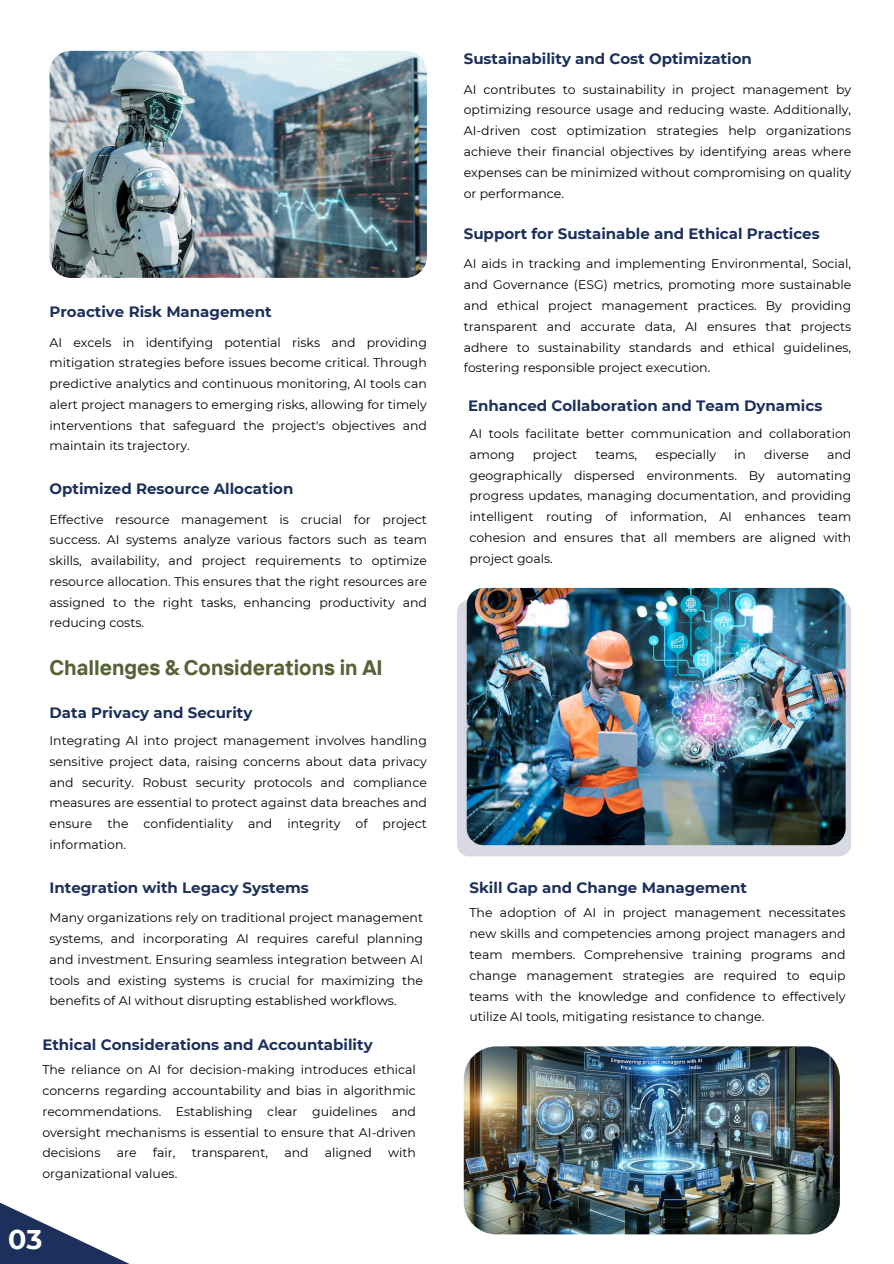
<style>
.page{position:relative;width:894px;height:1264px;background:#fff}
.page>*{position:absolute;margin:0;border:0;box-sizing:border-box;transform-origin:0 0}
.t1{font:700 27px "Montserrat";color:#fff}
.t2{font:700 21px "TT Interphases";color:#576237}
.t3{font:700 15px "Montserrat";color:#1d305b}
.t4{font:12.45px/20.7px "Montserrat";color:#000;text-align:justify}
</style>
<div class="page">
<svg style="left:0;top:1202px;width:128px;height:61px"></svg>
<img style="left:49px;top:51px;width:377px;height:227px;border-radius:21px">
<svg style="left:457px;top:599px;width:393px;height:257px;fill:#d9d9e3"></svg>
<img style="left:466px;top:588px;width:379px;height:257px;border-radius:17px">
<img style="left:463px;top:1046px;width:376px;height:188px;border-radius:33px">
<h2 class="t3" style="left:49px;top:302px;width:223px">Proactive Risk Management</h2>
<p class="t4" style="left:49px;top:332px;width:379px">AI excels in identifying potential risks and providing mitigation strategies before issues become critical. Through predictive analytics and continuous monitoring, AI tools can alert project managers to emerging risks, allowing for timely interventions that safeguard the project's objectives and maintain its trajectory.</p>
<p class="t3" style="left:49px;top:479px;width:245px">Optimized Resource Allocation</p>
<h2 class="t4" style="left:49px;top:509px;width:379px">Effective resource management is crucial for project success. AI systems analyze various factors such as team skills, availability, and project requirements to optimize resource allocation. This ensures that the right resources are assigned to the right tasks, enhancing productivity and reducing costs.</h2>
<p class="t2" style="left:49px;top:654px;width:334px">Challenges &amp; Considerations in AI</p>
<p class="t3" style="left:49px;top:703px;width:204px">Data Privacy and Security</p>
<h2 class="t4" style="left:49px;top:730px;width:379px">Integrating AI into project management involves handling sensitive project data, raising concerns about data privacy and security. Robust security protocols and compliance measures are essential to protect against data breaches and ensure the confidentiality and integrity of project information.</h2>
<h2 class="t3" style="left:49px;top:878px;width:261px">Integration with Legacy Systems</h2>
<h2 class="t4" style="left:49px;top:907px;width:375px">Many organizations rely on traditional project management systems, and incorporating AI requires careful planning and investment. Ensuring seamless integration between AI tools and existing systems is crucial for maximizing the benefits of AI without disrupting established workflows.</h2>
<p class="t3" style="left:42px;top:1035px;width:332px">Ethical Considerations and Accountability</p>
<h2 class="t4" style="left:42px;top:1059px;width:375px">The reliance on AI for decision-making introduces ethical concerns regarding accountability and bias in algorithmic recommendations. Establishing clear guidelines and oversight mechanisms is essential to ensure that AI-driven decisions</h2>
<h2 class="t4" style="left:117px;top:1142px;width:21px">are</h2>
<h2 class="t4" style="left:153px;top:1142px;width:24px">fair,</h2>
<h2 class="t4" style="left:192px;top:1142px;width:78px">transparent,</h2>
<h2 class="t4" style="left:284px;top:1142px;width:26px">and</h2>
<h2 class="t4" style="left:325px;top:1142px;width:48px">aligned</h2>
<h2 class="t4" style="left:388px;top:1142px;width:29px">with</h2>
<h2 class="t4" style="left:42px;top:1163px;width:136px">organizational values.</h2>
<p class="t1" style="left:8px;top:1222px;width:36px">03</p>
<p class="t3" style="left:463px;top:50px;width:290px">Sustainability and Cost Optimization</p>
<h2 class="t4" style="left:463px;top:79px;width:389px">AI contributes to sustainability in project management by optimizing resource usage and reducing waste. Additionally, AI-driven cost optimization strategies help organizations achieve their financial objectives by identifying areas where expenses can be minimized without compromising on quality or performance.</h2>
<p class="t3" style="left:463px;top:224px;width:357px">Support for Sustainable and Ethical Practices</p>
<h2 class="t4" style="left:463px;top:254px;width:389px">AI aids in tracking and implementing Environmental, Social, and Governance (ESG) metrics, promoting more sustainable and ethical project management practices. By providing transparent and accurate data, AI ensures that projects adhere to sustainability standards and ethical guidelines, fostering responsible project execution.</h2>
<h1 class="t3" style="left:468px;top:396px;width:355px">Enhanced Collaboration and Team Dynamics</h1>
<p class="t4" style="left:469px;top:423px;width:383px">AI tools facilitate better communication and collaboration among</p>
<p class="t4" style="left:533px;top:444px;width:46px">project</p>
<p class="t4" style="left:595px;top:444px;width:43px">teams,</p>
<p class="t4" style="left:655px;top:444px;width:62px">especially</p>
<p class="t4" style="left:734px;top:444px;width:13px">in</p>
<p class="t4" style="left:764px;top:444px;width:46px">diverse</p>
<p class="t4" style="left:469px;top:444px;width:383px;text-indent:357px">and geographically dispersed environments. By automating progress updates, managing documentation, and providing intelligent routing of information, AI enhances team cohesion and ensures that all members are aligned with project goals.</p>
<p class="t3" style="left:469px;top:878px;width:279px">Skill Gap and Change Management</p>
<p class="t4" style="left:469px;top:902px;width:377px">The adoption of AI in project management necessitates new skills and competencies among project managers and team members. Comprehensive training programs and change management strategies are required to equip teams with the knowledge and confidence to effectively utilize AI tools, mitigating resistance to change.</p>
</div>
